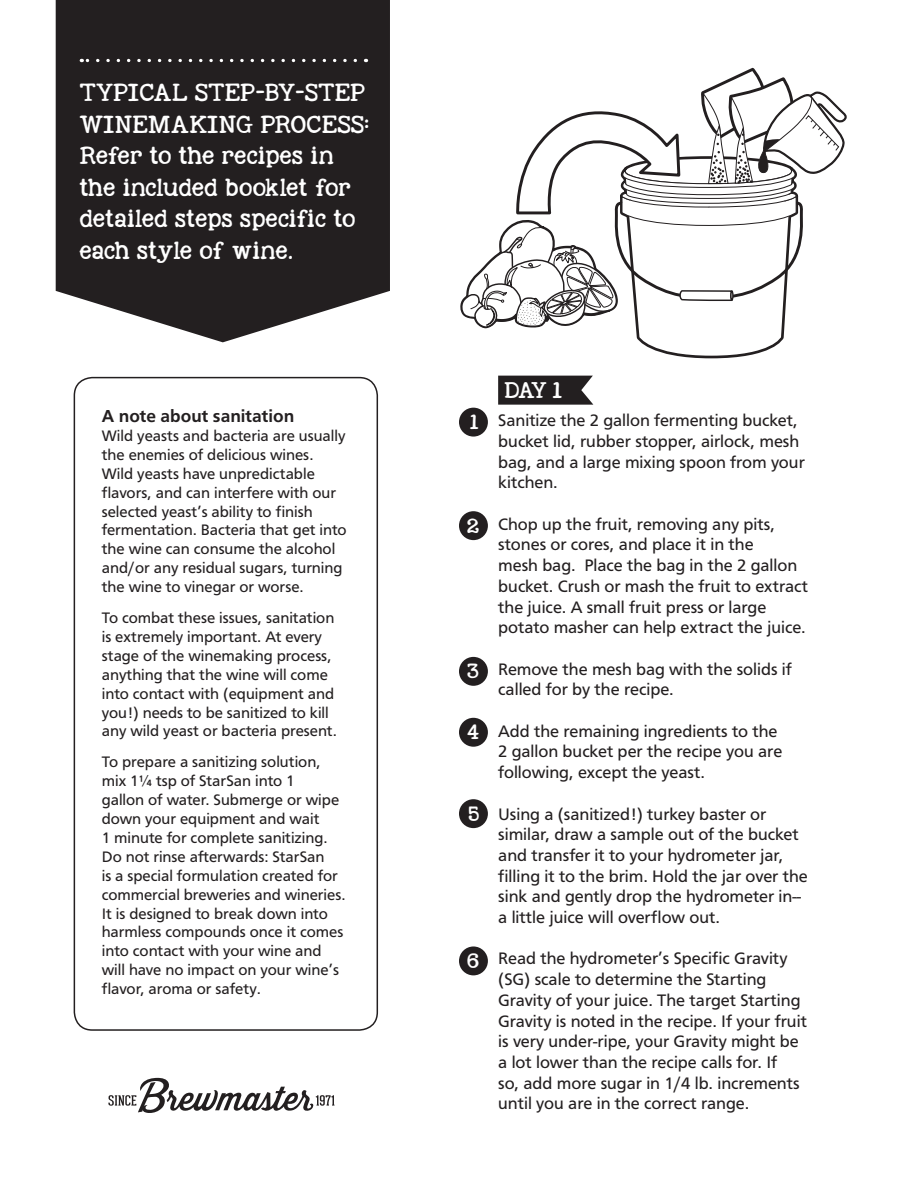
<style>
.page{position:relative;width:918px;height:1188px;background:#fff}
.page>*{position:absolute;margin:0;border:0;box-sizing:border-box;transform-origin:0 0}
.t1{font:18px/31.5px "KG Nextto Me Solid";color:#fff}
.t2{font:700 18px "Carto Gothic Std";color:#231f20}
.t3{font:17.25px/20.7px "Carto Gothic Std";color:#231f20}
.t4{font:16.5px "KG Nextto Me Solid";color:#fff}
.t5{font:15.75px/18.9px "Carto Gothic Std";color:#231f20}
.t6{font:15px "KG Nextto Me Solid";color:#fff}
</style>
<div class="page">
<svg style="left:498px;top:376px;width:95px;height:29px;background:#332f30"></svg>
<svg style="left:56px;top:0;width:334px;height:342px;background:#332f30"></svg>
<svg style="left:81px;top:59px;width:274px;height:3px"></svg>
<div style="left:74px;top:377px;width:304px;height:654px;border:2px solid #231f20;border-radius:18px"></div>
<svg style="left:108px;top:1078px;width:226px;height:35px"></svg>
<div style="left:459px;top:408px;width:29px;height:29px;background:#231f20;border-radius:50%"></div>
<div style="left:459px;top:511px;width:29px;height:29px;background:#231f20;border-radius:50%"></div>
<div style="left:459px;top:657px;width:29px;height:29px;background:#231f20;border-radius:50%"></div>
<div style="left:459px;top:718px;width:29px;height:29px;background:#231f20;border-radius:50%"></div>
<div style="left:459px;top:799px;width:29px;height:29px;background:#231f20;border-radius:50%"></div>
<div style="left:459px;top:946px;width:29px;height:29px;background:#231f20;border-radius:50%"></div>
<svg style="left:460px;top:69px;width:387px;height:290px"></svg>
<p class="t1" style="left:80px;top:77px;width:291px">TYPICAL STEP-BY-STEP<br>WINEMAKING PROCESS:<br>Refer to the recipes in the included booklet for detailed steps specific to each style of wine.</p>
<p class="t2" style="left:102px;top:406px;width:194px">A note about sanitation</p>
<p class="t5" style="left:102px;top:426px;width:246px">Wild yeasts and bacteria are usually the enemies of delicious wines.<br>Wild yeasts have unpredictable flavors, and can interfere with our selected yeast’s ability to finish fermentation. Bacteria that get into the wine can consume the alcohol and/or any residual sugars, turning the wine to vinegar or worse.</p>
<p class="t5" style="left:102px;top:608px;width:237px">To combat these issues, sanitation is extremely important. At every stage of the winemaking process, anything that the wine will come into contact with (equipment and you!) needs to be sanitized to kill any wild yeast or bacteria present.</p>
<p class="t5" style="left:102px;top:753px;width:245px">To prepare a sanitizing solution, mix 1¼ tsp of StarSan into 1<br>gallon of water. Submerge or wipe down your equipment and wait<br>1 minute for complete sanitizing.<br>Do not rinse afterwards: StarSan<br>is a special formulation created for commercial breweries and wineries.<br>It is designed to break down into harmless compounds once it comes into contact with your wine and will have no impact on your wine’s flavor, aroma or safety.</p>
<p class="t6" style="left:470px;top:411px;width:10px">1</p>
<p class="t6" style="left:467px;top:515px;width:13px">2</p>
<p class="t6" style="left:467px;top:660px;width:13px">3</p>
<p class="t6" style="left:467px;top:721px;width:13px">4</p>
<p class="t6" style="left:469px;top:803px;width:12px">5</p>
<p class="t6" style="left:467px;top:950px;width:13px">6</p>
<p class="t4" style="left:505px;top:378px;width:59px">DAY 1</p>
<p class="t3" style="left:498px;top:410px;width:308px">Sanitize the 2 gallon fermenting bucket, bucket lid, rubber stopper, airlock, mesh bag, and a large mixing spoon from your kitchen.</p>
<p class="t3" style="left:498px;top:514px;width:312px">Chop up the fruit, removing any pits, stones or cores, and place it in the<br>mesh bag. Place the bag in the 2 gallon bucket. Crush or mash the fruit to extract the juice. A small fruit press or large potato masher can help extract the juice.</p>
<p class="t3" style="left:498px;top:659px;width:295px">Remove the mesh bag with the solids if called for by the recipe.</p>
<p class="t3" style="left:498px;top:721px;width:286px">Add the remaining ingredients to the<br>2 gallon bucket per the recipe you are following, except the yeast.</p>
<p class="t3" style="left:498px;top:803px;width:311px">Using a (sanitized!) turkey baster or similar, draw a sample out of the bucket and transfer it to your hydrometer jar, filling it to the brim. Hold the jar over the sink and gently drop the hydrometer in-- a little juice will overflow out.</p>
<p class="t3" style="left:498px;top:948px;width:310px">Read the hydrometer’s Specific Gravity (SG) scale to determine the Starting Gravity of your juice. The target Starting Gravity is noted in the recipe. If your fruit is very under-ripe, your Gravity might be a lot lower than the recipe calls for. If<br>so, add more sugar in 1/4 lb. increments until you are in the correct range.</p>
</div>
